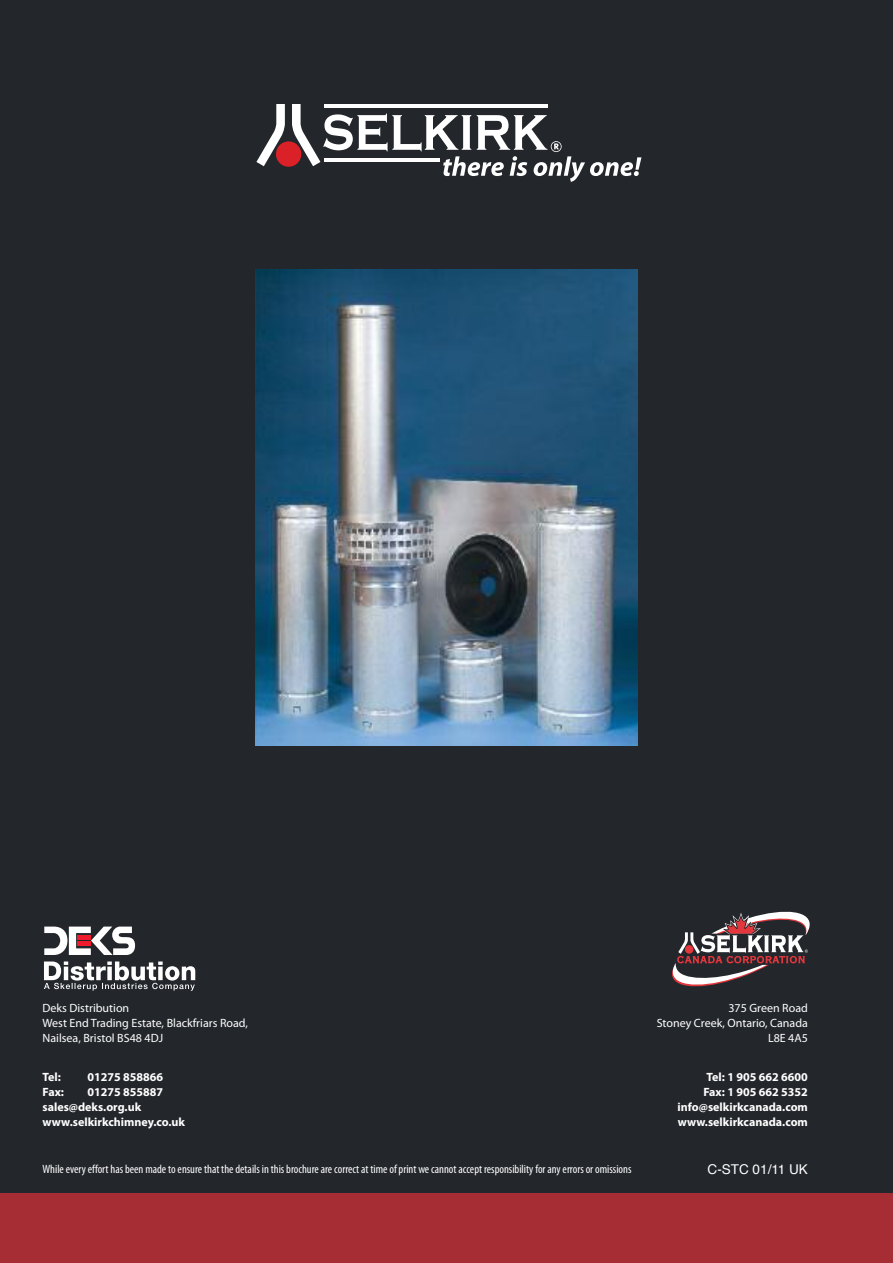
<style>
.page{position:relative;width:893px;height:1263px;background:#23262b}
.page>*{position:absolute;margin:0;border:0;box-sizing:border-box;transform-origin:0 0}
.t1{font:13.5px "Helvetica";color:#fff}
.t2{font:700 12px "Myriad Pro";color:#fff}
.t3{font:condensed 12px "Myriad Pro";color:#fff}
.t4{font:12px "Myriad Pro";color:#fff}
</style>
<div class="page">
<div style="left:0;top:1193px;width:893px;height:70px;background:#a62d34"></div>
<svg style="left:672px;top:912px;width:138px;height:75px"></svg>
<svg style="left:44px;top:926px;width:91px;height:29px"></svg>
<svg style="left:44px;top:961px;width:151px;height:30px"></svg>
<img style="left:255px;top:270px;width:383px;height:476px">
<svg style="left:292px;top:104px;width:349px;height:78px"></svg>
<svg style="left:256px;top:104px;width:29px;height:62px"></svg>
<div style="left:276px;top:141px;width:25px;height:26px;background:#db2128;border-radius:50%"></div>
<p class="t4" style="left:43px;top:1004px;width:88px">Deks Distribution</p>
<p class="t4" style="left:728px;top:1004px;width:81px">375 Green Road</p>
<p class="t4" style="left:43px;top:1019px;width:207px">West End Trading Estate, Blackfriars Road,</p>
<p class="t4" style="left:657px;top:1019px;width:153px">Stoney Creek, Ontario, Canada</p>
<p class="t4" style="left:43px;top:1034px;width:122px">Nailsea, Bristol BS48 4DJ</p>
<p class="t4" style="left:768px;top:1034px;width:41px">L8E 4A5</p>
<p class="t2" style="left:43px;top:1073px;width:20px">Tel:</p>
<p class="t2" style="left:88px;top:1073px;width:77px">01275 858866</p>
<p class="t2" style="left:707px;top:1073px;width:103px">Tel: 1 905 662 6600</p>
<p class="t2" style="left:43px;top:1088px;width:23px">Fax:</p>
<p class="t2" style="left:88px;top:1088px;width:77px">01275 855887</p>
<p class="t2" style="left:703px;top:1088px;width:106px">Fax: 1 905 662 5352</p>
<p class="t2" style="left:43px;top:1103px;width:100px">sales@deks.org.uk</p>
<p class="t2" style="left:678px;top:1103px;width:132px">info@selkirkcanada.com</p>
<p class="t2" style="left:43px;top:1118px;width:144px">www.selkirkchimney.co.uk</p>
<p class="t2" style="left:678px;top:1118px;width:132px">www.selkirkcanada.com</p>
<p class="t3" style="left:43px;top:1165px;width:590px">While every effort has been made to ensure that the details in this brochure are correct at time of print we cannot accept responsibility for any errors or omissions</p>
<p class="t1" style="left:708px;top:1164px;width:102px">C-STC 01/11 UK</p>
</div>
